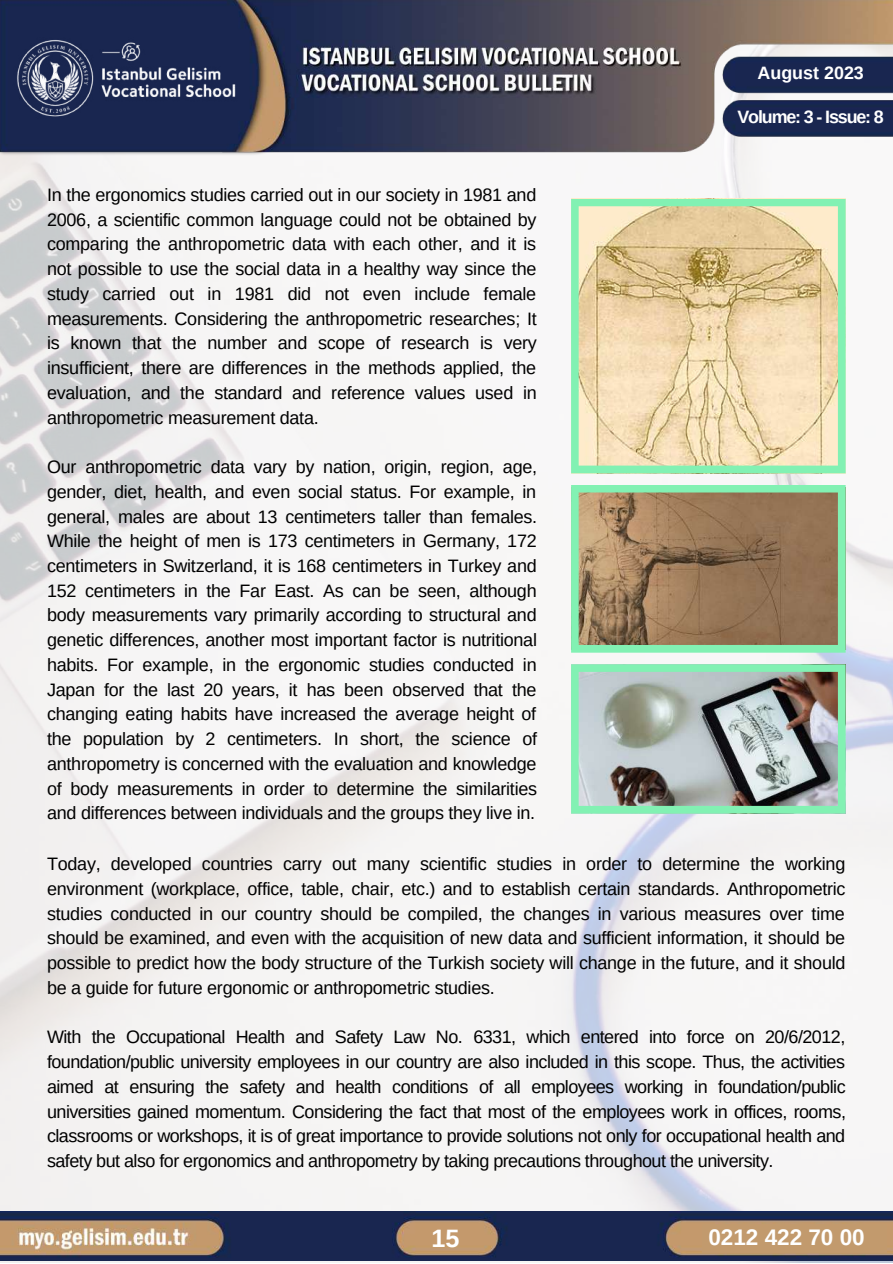
<style>
.page{position:relative;width:893px;height:1264px;background:#fff}
.page>*{position:absolute;margin:0;border:0;box-sizing:border-box;transform-origin:0 0}
.t1{font:700 25.2px "Arimo";color:#fff}
.t2{font:700 22.5px "Arimo";color:#fff}
.t3{font:18px/24.8px "Arimo";letter-spacing:-.015em;color:#000;text-align:justify}
.t4{font:700 17.85px "Arimo";letter-spacing:-.065em;color:#fff}
.t5{font:700 17.85px "Arimo";color:#fff}
</style>
<div class="page">
<img style="left:0;top:157px;width:892px;height:1105px">
<img style="left:0;top:1211px;width:892px;height:49px">
<div style="left:702px;top:1223px;width:184px;height:29px;background:#c29a6d"></div>
<svg style="left:571px;top:199px;width:274px;height:274px;background:#e0d6aa"></svg>
<svg style="left:571px;top:485px;width:274px;height:167px;background:#958865"></svg>
<img style="left:571px;top:664px;width:274px;height:149px">
<img style="left:0;top:0;width:892px;height:157px">
<img style="left:1px;top:15px;width:248px;height:130px">
<p class="t3" style="left:47px;top:182px;width:491px">In the ergonomics studies carried out in our society in 1981 and 2006, a scientific common language could not be obtained by comparing the anthropometric data with each other, and it is not possible to use the social data in a healthy way since the study carried out in 1981 did not even include female measurements. Considering the anthropometric researches; It is known that the number and scope of research is very insufficient, there are differences in the methods applied, the evaluation, and the standard and reference values used in anthropometric measurement data.</p>
<p class="t3" style="left:47px;top:454px;width:491px">Our anthropometric data vary by nation, origin, region, age, gender, diet, health, and even social status. For example, in general, males are about 13 centimeters taller than females.<br>While the height of men is 173 centimeters in Germany, 172 centimeters in Switzerland, it is 168 centimeters in Turkey and 152 centimeters in the Far East. As can be seen, although body measurements vary primarily according to structural and genetic differences, another most important factor is nutritional habits. For example, in the ergonomic studies conducted in Japan for the last 20 years, it has been observed that the changing eating habits have increased the average height of the population by 2 centimeters. In short, the science of anthropometry is concerned with the evaluation and knowledge of body measurements in order to determine the similarities and differences between individuals and the groups they live in.</p>
<p class="t5" style="left:757px;top:63px;width:108px">August 2023</p>
<p class="t4" style="left:737px;top:106px;width:148px">Volume: 3 - Issue: 8</p>
<p class="t3" style="left:47px;top:851px;width:800px">Today, developed countries carry out many scientific studies in order to determine the working environment (workplace, office, table, chair, etc.) and to establish certain standards. Anthropometric studies conducted in our country should be compiled, the changes in various measures over time should be examined, and even with the acquisition of new data and sufficient information, it should be possible to predict how the body structure of the Turkish society will change in the future, and it should be a guide for future ergonomic or anthropometric studies.</p>
<p class="t3" style="left:47px;top:1024px;width:800px">With the Occupational Health and Safety Law No. 6331, which entered into force on 20/6/2012, foundation/public university employees in our country are also included in this scope. Thus, the activities aimed at ensuring the safety and health conditions of all employees working in foundation/public universities gained momentum. Considering the fact that most of the employees work in offices, rooms, classrooms or workshops, it is of great importance to provide solutions not only for occupational health and safety but also for ergonomics and anthropometry by taking precautions throughout the university.</p>
<h1 class="t1" style="left:431px;top:1224px;width:29px">15</h1>
<p class="t2" style="left:708px;top:1224px;width:158px">0212 422 70 00</p>
</div>
